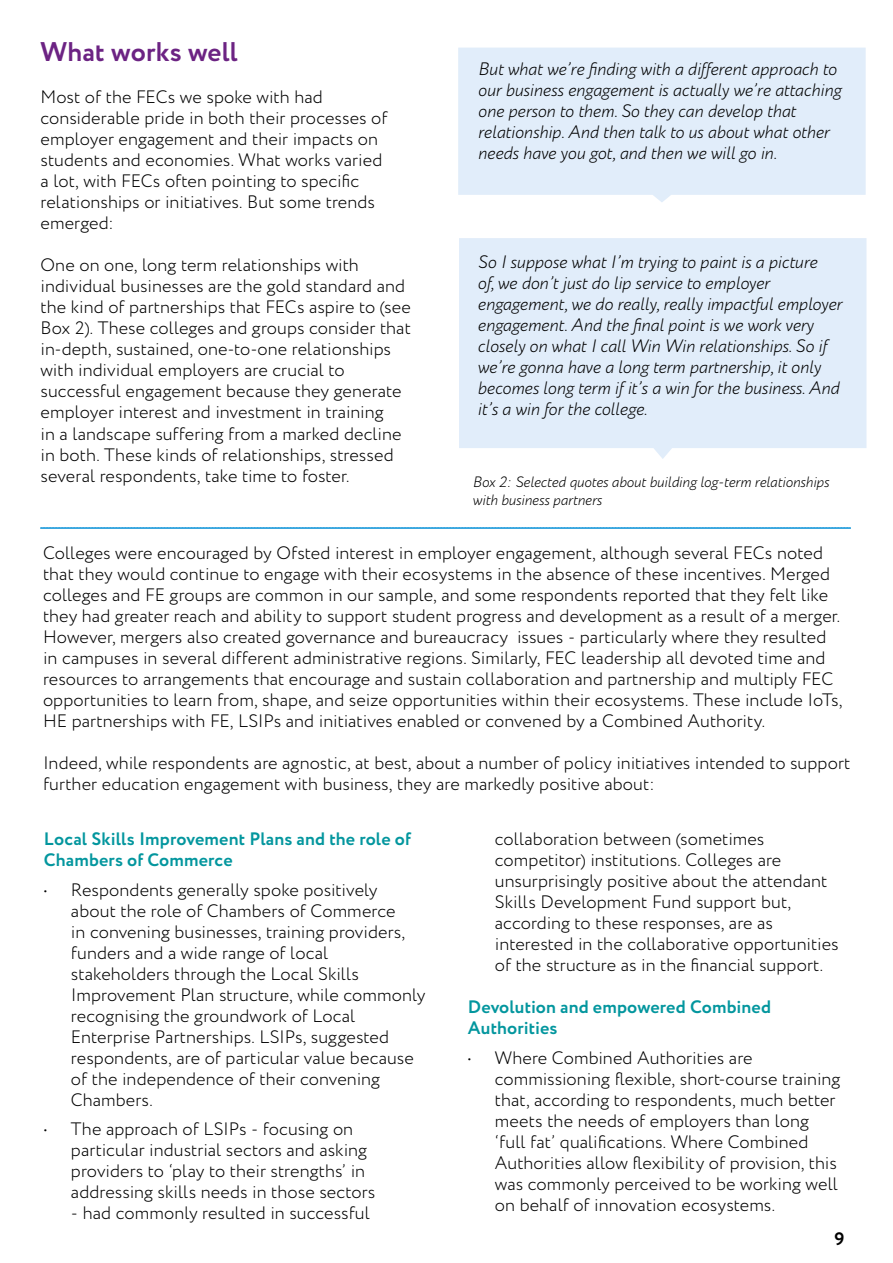
<style>
.page{position:relative;width:893px;height:1263px;background:#fff}
.page>*{position:absolute;margin:0;border:0;box-sizing:border-box;transform-origin:0 0}
.t1{font:700 27px "Circe";letter-spacing:.005em;color:#6c2383}
.t2{font:300 18px/21px "Circe";letter-spacing:.005em;color:#000}
.t3{font:italic 300 18px/21px "Circe";color:#000}
.t4{font:700 18px/21px "Circe";letter-spacing:.005em;color:#03969e}
.t5{font:700 18px "Circe";color:#000}
.t6{font:italic 300 15px/18px "Circe";color:#000}
</style>
<div class="page">
<div style="left:459px;top:238px;width:407px;height:221px;background:#e1edfa"></div>
<div style="left:458px;top:48px;width:408px;height:154px;background:#e1edfa"></div>
<svg style="left:40px;top:527px;width:811px;height:2px;background:#41aae0"></svg>
<h1 class="t1" style="left:40px;top:34px;width:199px">What works well</h1>
<p class="t2" style="left:40px;top:87px;width:348px">Most of the FECs we spoke with had considerable pride in both their processes of employer engagement and their impacts on students and economies. What works varied a lot, with FECs often pointing to specific relationships or initiatives. But some trends emerged:</p>
<p class="t2" style="left:40px;top:255px;width:372px">One on one, long term relationships with individual businesses are the gold standard and the kind of partnerships that FECs aspire to (see Box 2). These colleges and groups consider that in-depth, sustained, one-to-one relationships with individual employers are crucial to successful engagement because they generate employer interest and investment in training<br>in a landscape suffering from a marked decline in both. These kinds of relationships, stressed several respondents, take time to foster.</p>
<p class="t3" style="left:478px;top:59px;width:365px">But what we’re finding with a different approach to our business engagement is actually we’re attaching one person to them. So they can develop that relationship. And then talk to us about what other needs have you got, and then we will go in.</p>
<p class="t3" style="left:477px;top:251px;width:366px">So I suppose what I’m trying to paint is a picture<br>of, we don’t just do lip service to employer engagement, we do really, really impactful employer engagement. And the final point is we work very closely on what I call Win Win relationships. So if we’re gonna have a long term partnership, it only becomes long term if it’s a win for the business. And it’s a win for the college.</p>
<p class="t6" style="left:472px;top:474px;width:358px">Box 2: Selected quotes about building log-term relationships with business partners</p>
<p class="t2" style="left:43px;top:543px;width:801px">Colleges were encouraged by Ofsted interest in employer engagement, although several FECs noted that they would continue to engage with their ecosystems in the absence of these incentives. Merged colleges and FE groups are common in our sample, and some respondents reported that they felt like they had greater reach and ability to support student progress and development as a result of a merger.<br>However, mergers also created governance and bureaucracy issues - particularly where they resulted in campuses in several different administrative regions. Similarly, FEC leadership all devoted time and resources to arrangements that encourage and sustain collaboration and partnership and multiply FEC opportunities to learn from, shape, and seize opportunities within their ecosystems. These include IoTs, HE partnerships with FE, LSIPs and initiatives enabled or convened by a Combined Authority.</p>
<p class="t2" style="left:43px;top:753px;width:809px">Indeed, while respondents are agnostic, at best, about a number of policy initiatives intended to support further education engagement with business, they are markedly positive about:</p>
<p class="t4" style="left:44px;top:829px;width:368px">Local Skills Improvement Plans and the role of<br>Chambers of Commerce</p>
<p class="t2" style="left:71px;top:879px;width:356px;text-indent:-27px">• Respondents generally spoke positively about the role of Chambers of Commerce<br>in convening businesses, training providers, funders and a wide range of local stakeholders through the Local Skills Improvement Plan structure, while commonly recognising the groundwork of Local Enterprise Partnerships. LSIPs, suggested respondents, are of particular value because of the independence of their convening Chambers.</p>
<p class="t2" style="left:71px;top:1119px;width:306px;text-indent:-27px">• The approach of LSIPs - focusing on particular industrial sectors and asking providers to ‘play to their strengths’ in addressing skills needs in those sectors</p>
<p class="t2" style="left:71px;top:1203px;width:300px">- had commonly resulted in successful</p>
<p class="t2" style="left:495px;top:829px;width:345px">collaboration between (sometimes competitor) institutions. Colleges are unsurprisingly positive about the attendant Skills Development Fund support but, according to these responses, are as interested in the collaborative opportunities of the structure as in the financial support.</p>
<p class="t4" style="left:468px;top:997px;width:305px">Devolution and empowered Combined<br>Authorities</p>
<p class="t2" style="left:495px;top:1048px;width:347px;text-indent:-27px">• Where Combined Authorities are commissioning flexible, short-course training that, according to respondents, much better meets the needs of employers than long ‘full fat’ qualifications. Where Combined Authorities allow flexibility of provision, this was commonly perceived to be working well on behalf of innovation ecosystems.</p>
<p class="t5" style="left:834px;top:1227px;width:11px">9</p>
</div>
